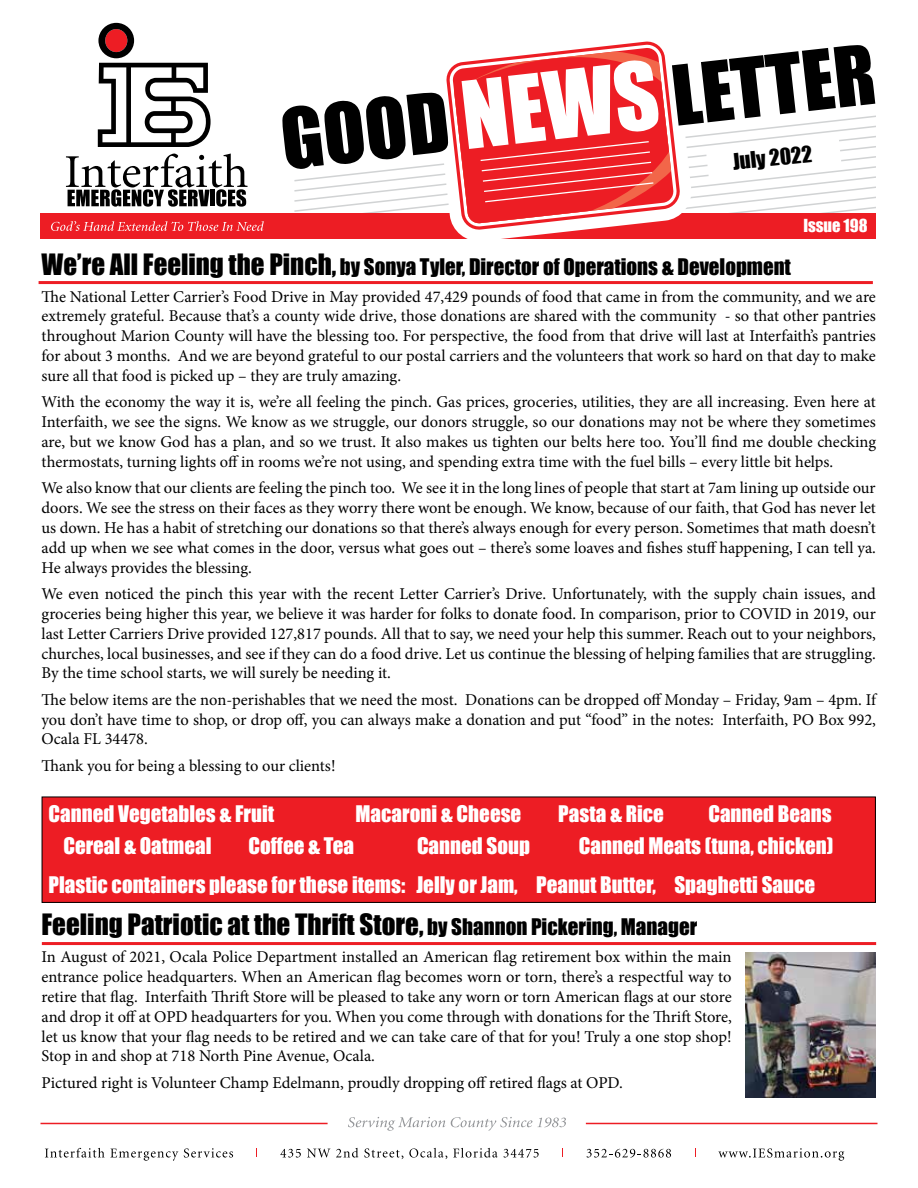
<style>
.page{position:relative;width:918px;height:1188px;background:#fff}
.page>*{position:absolute;margin:0;border:0;box-sizing:border-box;transform-origin:0 0}
.t1{font:27px "Impact";color:#000}
.t2{font:21px/38.7px "Impact";color:#fff}
.t3{font:21px "Impact";color:#000}
.t4{font:16.5px/19.8px "Minion Pro";color:#000;text-align:justify}
.t5{font:16.5px "Impact";color:#fff}
.s1{font-size:27px}
.s2{font-size:21px}
</style>
<div class="page">
<svg style="left:66px;top:154px;width:182px;height:53px"></svg>
<svg style="left:98px;top:23px;width:113px;height:124px"></svg>
<hr style="left:586px;top:1123px;width:292px;height:1px;background:#ed1d24">
<hr style="left:41px;top:1123px;width:287px;height:1px;background:#ed1d24">
<svg style="left:348px;top:1117px;width:97px;height:14px"></svg>
<svg style="left:451px;top:1117px;width:115px;height:14px"></svg>
<svg style="left:45px;top:1148px;width:133px;height:13px"></svg>
<svg style="left:184px;top:1148px;width:49px;height:10px"></svg>
<svg style="left:280px;top:1149px;width:21px;height:9px"></svg>
<svg style="left:307px;top:1149px;width:23px;height:9px"></svg>
<svg style="left:336px;top:1148px;width:22px;height:10px"></svg>
<svg style="left:364px;top:1148px;width:39px;height:11px"></svg>
<svg style="left:409px;top:1148px;width:38px;height:11px"></svg>
<svg style="left:453px;top:1148px;width:86px;height:10px"></svg>
<svg style="left:587px;top:1149px;width:84px;height:9px"></svg>
<svg style="left:718px;top:1148px;width:126px;height:13px"></svg>
<div style="left:40px;top:214px;width:838px;height:25px;background:#ed1d24"></div>
<svg style="left:457px;top:232px;width:106px;height:6px"></svg>
<div style="left:877px;top:20px;width:29px;height:270px;background:#fff"></div>
<svg style="left:51px;top:221px;width:213px;height:10px"></svg>
<svg style="left:282px;top:45px;width:593px;height:187px"></svg>
<div style="left:704px;top:215px;width:157px;height:23px;background:#ed1d24"></div>
<hr style="left:39px;top:281px;width:834px;height:3px;background:#ed1d24">
<div style="left:42px;top:797px;width:833px;height:105px;background:#ed1d24"></div>
<div style="left:42px;top:796px;width:834px;height:107px;border:1px solid #000"></div>
<hr style="left:42px;top:942px;width:834px;height:3px;background:#ed1d24">
<img style="left:745px;top:952px;width:131px;height:145px">
<p class="t3" style="left:731px;top:146px;width:81px;rotate:-6deg">July 2022</p>
<p class="t5" style="left:803px;top:212px;width:66px">Issue 198</p>
<p class="t3" style="left:42px;top:251px;width:751px"><span class="s1">We’re All Feeling the Pinch,</span> by Sonya Tyler, Director of Operations &amp; Development</p>
<p class="t4" style="left:42px;top:287px;width:836px">The National Letter Carrier’s Food Drive in May provided 47,429 pounds of food that came in from the community, and we are extremely grateful. Because that’s a county wide drive, those donations are shared with the community - so that other pantries throughout Marion County will have the blessing too. For perspective, the food from that drive will last at Interfaith’s pantries for about 3 months. And we are beyond grateful to our postal carriers and the volunteers that work so hard on that day to make sure all that food is picked up – they are truly amazing.</p>
<p class="t4" style="left:42px;top:392px;width:836px">With the economy the way it is, we’re all feeling the pinch. Gas prices, groceries, utilities, they are all increasing. Even here at Interfaith, we see the signs. We know as we struggle, our donors struggle, so our donations may not be where they sometimes are, but we know God has a plan, and so we trust. It also makes us tighten our belts here too. You’ll find me double checking thermostats, turning lights off in rooms we’re not using, and spending extra time with the fuel bills – every little bit helps.</p>
<p class="t4" style="left:42px;top:478px;width:836px">We also know that our clients are feeling the pinch too. We see it in the long lines of people that start at 7am lining up outside our doors. We see the stress on their faces as they worry there wont be enough. We know, because of our faith, that God has never let us down. He has a habit of stretching our donations so that there’s always enough for every person. Sometimes that math doesn’t add up when we see what comes in the door, versus what goes out – there’s some loaves and fishes stuff happening, I can tell ya.<br>He always provides the blessing.</p>
<p class="t4" style="left:42px;top:584px;width:836px">We even noticed the pinch this year with the recent Letter Carrier’s Drive. Unfortunately, with the supply chain issues, and groceries being higher this year, we believe it was harder for folks to donate food. In comparison, prior to COVID in 2019, our last Letter Carriers Drive provided 127,817 pounds. All that to say, we need your help this summer. Reach out to your neighbors, churches, local businesses, and see if they can do a food drive. Let us continue the blessing of helping families that are struggling.<br>By the time school starts, we will surely be needing it.</p>
<p class="t4" style="left:42px;top:690px;width:836px">The below items are the non-perishables that we need the most. Donations can be dropped off Monday – Friday, 9am – 4pm. If you don’t have time to shop, or drop off, you can always make a donation and put “food” in the notes: Interfaith, PO Box 992, Ocala FL 34478.</p>
<p class="t4" style="left:42px;top:756px;width:295px">Thank you for being a blessing to our clients!</p>
<p class="t2" style="left:49px;top:794px;width:227px">Canned Vegetables &amp; Fruit</p>
<p class="t2" style="left:356px;top:794px;width:167px">Macaroni &amp; Cheese</p>
<p class="t2" style="left:558px;top:794px;width:107px">Pasta &amp; Rice</p>
<p class="t2" style="left:708px;top:794px;width:125px">Canned Beans</p>
<p class="t2" style="left:63px;top:826px;width:150px">Cereal &amp; Oatmeal</p>
<p class="t2" style="left:248px;top:826px;width:107px">Coffee &amp; Tea</p>
<p class="t2" style="left:417px;top:826px;width:114px">Canned Soup</p>
<p class="t2" style="left:49px;top:826px;width:786px;text-indent:530px">Canned Meats (tuna, chicken)<br>Plastic containers please for these items: Jelly or Jam, Peanut Butter, Spaghetti Sauce</p>
<h1 class="t1" style="left:42px;top:904px;width:657px">Feeling Patriotic at the Thrift Store, <span class="s2">by Shannon Pickering, Manager</span></h1>
<p class="t4" style="left:42px;top:947px;width:692px">In August of 2021, Ocala Police Department installed an American flag retirement box within the main entrance police headquarters. When an American flag becomes worn or torn, there’s a respectful way to retire that flag. Interfaith Thrift Store will be pleased to take any worn or torn American flags at our store and drop it off at OPD headquarters for you. When you come through with donations for the Thrift Store, let us know that your flag needs to be retired and we can take care of that for you! Truly a one stop shop!<br>Stop in and shop at 718 North Pine Avenue, Ocala.</p>
<p class="t4" style="left:42px;top:1073px;width:583px">Pictured right is Volunteer Champ Edelmann, proudly dropping off retired flags at OPD.</p>
</div>
